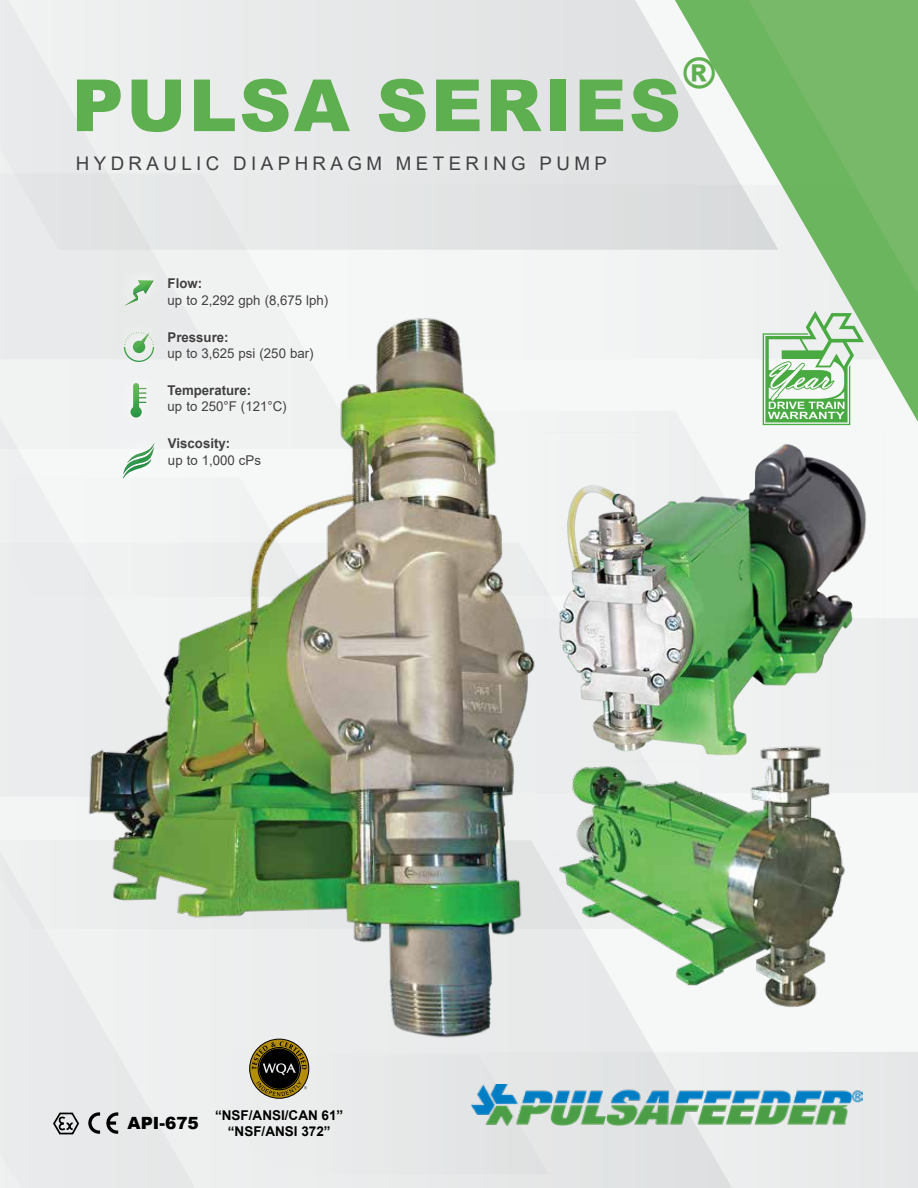
<style>
.page{position:relative;width:918px;height:1188px;background:#f6f7f7}
.page>*{position:absolute;margin:0;border:0;box-sizing:border-box;transform-origin:0 0}
.t1{font:900 72px "Arial";letter-spacing:.035em;color:#5eaf4f}
.t2{font:900 42px "Arial";color:#5eaf4f}
.t3{font:18.75px "Arial";letter-spacing:.235em;color:#414042}
.t4{font:900 16.8px "Arial";color:#000}
.t5{font:13.5px "Arial";color:#414042}
.t6{font:700 13.5px "Arial";color:#414042}
.t7{font:700 13.5px/16.2px "Arial";color:#000;text-align:center}
</style>
<div class="page">
<div style="left:756px;top:1052px;width:162px;height:136px;background:#e8e9ea"></div>
<svg style="left:0;top:929px;width:732px;height:259px"></svg>
<div style="left:178px;top:1055px;width:370px;height:119px;background:#e8e9ea"></div>
<div style="left:850px;top:619px;width:68px;height:173px;background:#ecedee"></div>
<div style="left:0;top:597px;width:551px;height:332px;background:#ebeced"></div>
<div style="left:0;top:0;width:339px;height:173px;background:#eaecec"></div>
<svg style="left:0;top:173px;width:339px;height:267px"></svg>
<div style="left:339px;top:0;width:73px;height:250px;background:#e5e7e8"></div>
<img style="left:472px;top:1085px;width:391px;height:40px">
<div style="left:69px;top:148px;width:546px;height:30px;background:#eaebec"></div>
<div style="left:162px;top:272px;width:172px;height:41px;background:#f2f3f3"></div>
<div style="left:112px;top:262px;width:54px;height:56px;background:#e8eaea"></div>
<svg style="left:124px;top:280px;width:30px;height:26px"></svg>
<svg style="left:0;top:440px;width:81px;height:157px"></svg>
<svg style="left:412px;top:0;width:506px;height:426px"></svg>
<svg style="left:106px;top:1112px;width:12px;height:22px"></svg>
<svg style="left:88px;top:1112px;width:12px;height:22px"></svg>
<svg style="left:52px;top:1112px;width:28px;height:23px"></svg>
<svg style="left:763px;top:311px;width:101px;height:114px"></svg>
<div style="left:249px;top:1039px;width:60px;height:60px;border:1px solid #000;border-radius:50%"></div>
<svg style="left:252px;top:1062px;width:55px;height:34px"></svg>
<img style="left:545px;top:444px;width:340px;height:317px">
<img style="left:81px;top:311px;width:462px;height:751px">
<img style="left:551px;top:736px;width:299px;height:275px">
<h2 class="t2" style="left:682px;top:42px;width:35px">®</h2>
<h1 class="t1" style="left:72px;top:53px;width:611px">PULSA SERIES</h1>
<h3 class="t3" style="left:76px;top:150px;width:533px">HYDRAULIC DIAPHRAGM METERING PUMP</h3>
<p class="t6" style="left:168px;top:274px;width:36px">Flow:</p>
<p class="t5" style="left:168px;top:291px;width:162px">up to 2,292 gph (8,675 lph)</p>
<p class="t6" style="left:168px;top:327px;width:63px">Pressure:</p>
<p class="t5" style="left:168px;top:344px;width:147px">up to 3,625 psi (250 bar)</p>
<p class="t6" style="left:168px;top:381px;width:85px">Temperature:</p>
<p class="t5" style="left:168px;top:397px;width:121px">up to 250°F (121°C)</p>
<p class="t6" style="left:168px;top:434px;width:64px">Viscosity:</p>
<p class="t5" style="left:168px;top:451px;width:95px">up to 1,000 cPs</p>
<p class="t4" style="left:128px;top:1111px;width:73px">API-675</p>
<p class="t7" style="left:215px;top:1107px;width:130px">“NSF/ANSI/CAN 61” “NSF/ANSI 372”</p>
</div>
